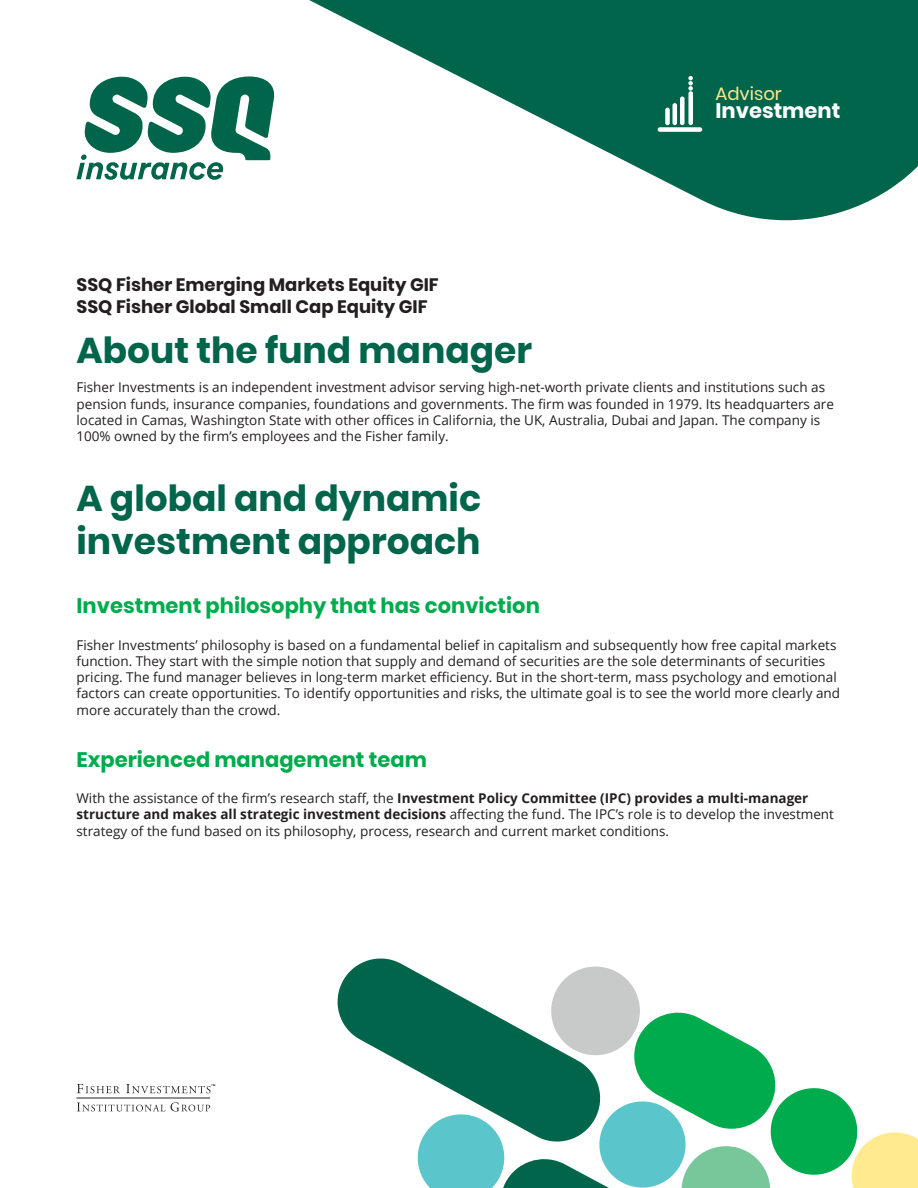
<style>
.page{position:relative;width:918px;height:1188px;background:#fff}
.page>*{position:absolute;margin:0;border:0;box-sizing:border-box;transform-origin:0 0}
.ti{font:700 36px/43.2px "Poppins";color:#00654b}
.ss-ti{font:700 21px "Poppins";color:#00ab4d}
.t1{font:700 21px "Poppins";color:#fff}
.ss-ti-2{font:700 18px/21.6px "Poppins";color:#231f20}
.t2{font:18px "Poppins";color:#ffea90}
.txt_courant{font:13.5px/16.2px "Open Sans";color:#231f20}
.s1{font-weight:700}
</style>
<div class="page">
<svg style="left:337px;top:958px;width:75px;height:110px;fill:#00654b"></svg>
<svg style="left:412px;top:966px;width:506px;height:222px"></svg>
<svg style="left:77px;top:1084px;width:43px;height:9px"></svg>
<svg style="left:77px;top:1102px;width:133px;height:10px"></svg>
<hr style="left:76px;top:1098px;width:134px;height:1px;background:#231f20">
<svg style="left:126px;top:1084px;width:89px;height:9px"></svg>
<svg style="left:76px;top:76px;width:199px;height:104px"></svg>
<svg style="left:309px;top:0;width:609px;height:220px;fill:#00654b"></svg>
<div style="left:658px;top:127px;width:44px;height:5px;background:#fff;border-radius:2px"></div>
<div style="left:665px;top:108px;width:5px;height:17px;background:#fff;border-radius:2px"></div>
<div style="left:672px;top:103px;width:5px;height:22px;background:#fff;border-radius:2px"></div>
<div style="left:680px;top:96px;width:5px;height:29px;background:#fff;border-radius:2px"></div>
<div style="left:688px;top:91px;width:5px;height:34px;background:#fff;border-radius:2px"></div>
<svg style="left:688px;top:76px;width:5px;height:15px"></svg>
<p class="t2" style="left:715px;top:83px;width:68px">Advisor</p>
<p class="t1" style="left:715px;top:99px;width:126px">Investment</p>
<p class="ss-ti-2" style="left:76px;top:274px;width:364px">SSQ Fisher Emerging Markets Equity GIF<br>SSQ Fisher Global Small Cap Equity GIF</p>
<p class="ti" style="left:76px;top:329px;width:457px">About the fund manager</p>
<p class="txt_courant" style="left:76px;top:379px;width:759px">Fisher Investments is an independent investment advisor serving high-net‑worth private clients and institutions such as pension funds, insurance companies, foundations and governments. The firm was founded in 1979. Its headquarters are located in Camas, Washington State with other offices in California, the UK, Australia, Dubai and Japan. The company is 100% owned by the firm’s employees and the Fisher family.</p>
<p class="ti" style="left:76px;top:477px;width:406px">A global and dynamic investment approach</p>
<p class="ss-ti" style="left:76px;top:594px;width:465px">Investment philosophy that has conviction</p>
<p class="txt_courant" style="left:76px;top:636px;width:765px">Fisher Investments’ philosophy is based on a fundamental belief in capitalism and subsequently how free capital markets function. They start with the simple notion that supply and demand of securities are the sole determinants of securities pricing. The fund manager believes in long-term market efficiency. But in the short-term, mass psychology and emotional factors can create opportunities. To identify opportunities and risks, the ultimate goal is to see the world more clearly and more accurately than the crowd.</p>
<p class="ss-ti" style="left:76px;top:747px;width:352px">Experienced management team</p>
<p class="txt_courant" style="left:76px;top:790px;width:759px">With the assistance of the firm’s research staff, the <span class="s1">Investment Policy Committee (IPC) provides a multi-manager structure and makes all strategic investment decisions</span> affecting the fund. The IPC’s role is to develop the investment strategy of the fund based on its philosophy, process, research and current market conditions.</p>
</div>
